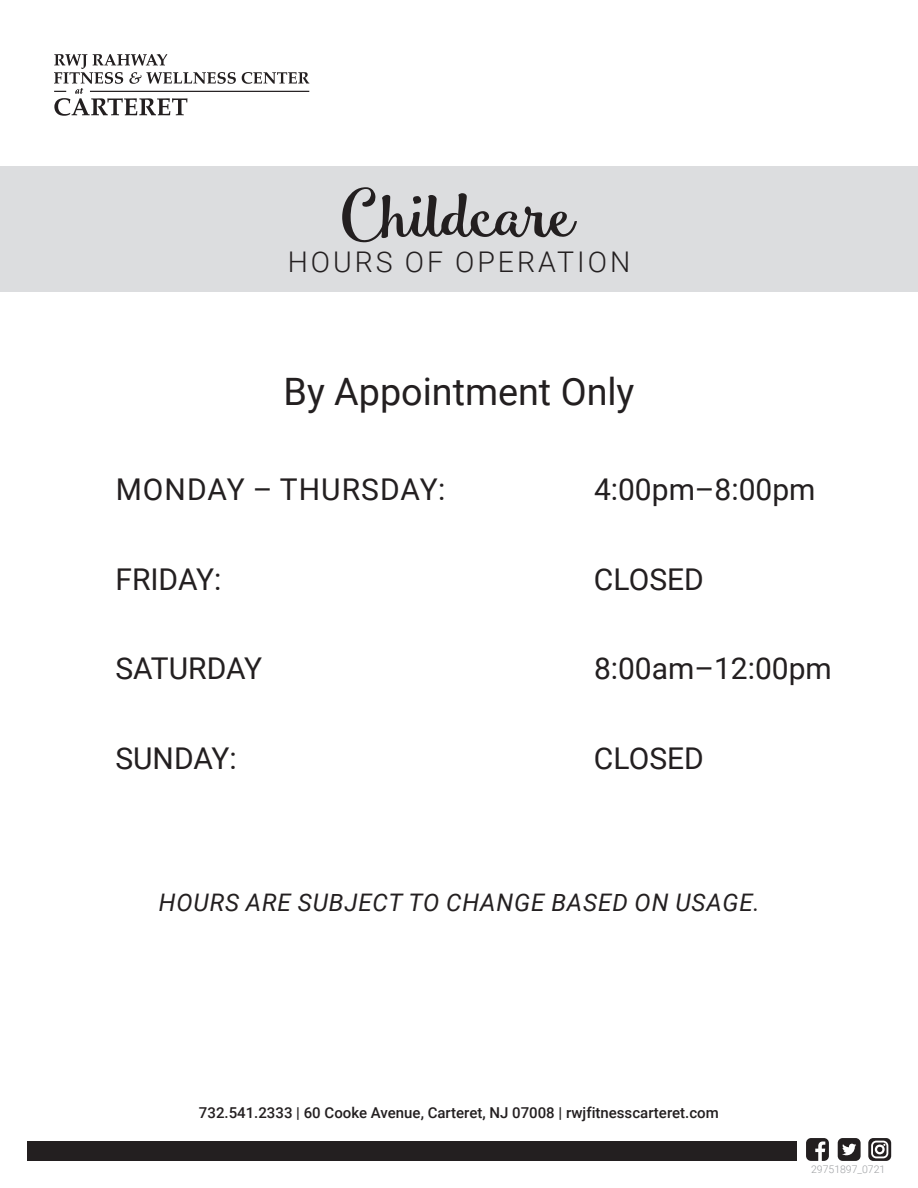
<style>
.page{position:relative;width:918px;height:1188px;background:#fff}
.page>*{position:absolute;margin:0;border:0;box-sizing:border-box;transform-origin:0 0}
.t1{font:63.45px "Smoothie Shoppe";letter-spacing:-.065em;color:#231f20;scale:1.11 1}
.t2{font:37.8px "Roboto";color:#231f20}
.t3{font:30px "Roboto";color:#231f20}
.t4{font:30px "Roboto";letter-spacing:.035em;color:#231f20}
.t5{font:300 28.5px "Roboto";letter-spacing:.105em;color:#231f20}
.t6{font:italic 24.15px "Roboto";letter-spacing:.035em;color:#231f20}
.t7{font:500 15px "Roboto";color:#231f20}
.t8{font:300 10.5px "Roboto";color:#9d9fa2}
</style>
<div class="page">
<div style="left:27px;top:1141px;width:770px;height:20px;background:#231f20"></div>
<svg style="left:868px;top:1138px;width:23px;height:23px"></svg>
<svg style="left:806px;top:1138px;width:23px;height:23px"></svg>
<svg style="left:838px;top:1138px;width:23px;height:23px"></svg>
<svg style="left:242px;top:72px;width:67px;height:12px"></svg>
<hr style="left:90px;top:91px;width:219px;height:1px;background:#231f20">
<svg style="left:54px;top:54px;width:182px;height:62px"></svg>
<div style="left:0;top:167px;width:918px;height:125px;background:#dcdddf"></div>
<p class="t1" style="left:341px;top:176px;width:214px">Childcare</p>
<p class="t5" style="left:288px;top:242px;width:344px">HOURS OF OPERATION</p>
<p class="t2" style="left:283px;top:365px;width:353px">By Appointment Only</p>
<p class="t4" style="left:116px;top:469px;width:331px">MONDAY – THURSDAY:</p>
<p class="t3" style="left:594px;top:469px;width:223px">4:00pm–8:00pm</p>
<p class="t3" style="left:115px;top:558px;width:108px">FRIDAY:</p>
<p class="t3" style="left:594px;top:558px;width:111px">CLOSED</p>
<p class="t3" style="left:115px;top:647px;width:148px">SATURDAY</p>
<p class="t3" style="left:594px;top:647px;width:239px">8:00am–12:00pm</p>
<p class="t3" style="left:115px;top:737px;width:123px">SUNDAY:</p>
<p class="t3" style="left:594px;top:737px;width:111px">CLOSED</p>
<p class="t6" style="left:159px;top:886px;width:602px">HOURS ARE SUBJECT TO CHANGE BASED ON USAGE.</p>
<p class="t7" style="left:199px;top:1102px;width:521px">732.541.2333 | 60 Cooke Avenue, Carteret, NJ 07008 | rwjfitnesscarteret.com</p>
<p class="t8" style="left:811px;top:1162px;width:76px">29751897_0721</p>
</div>
